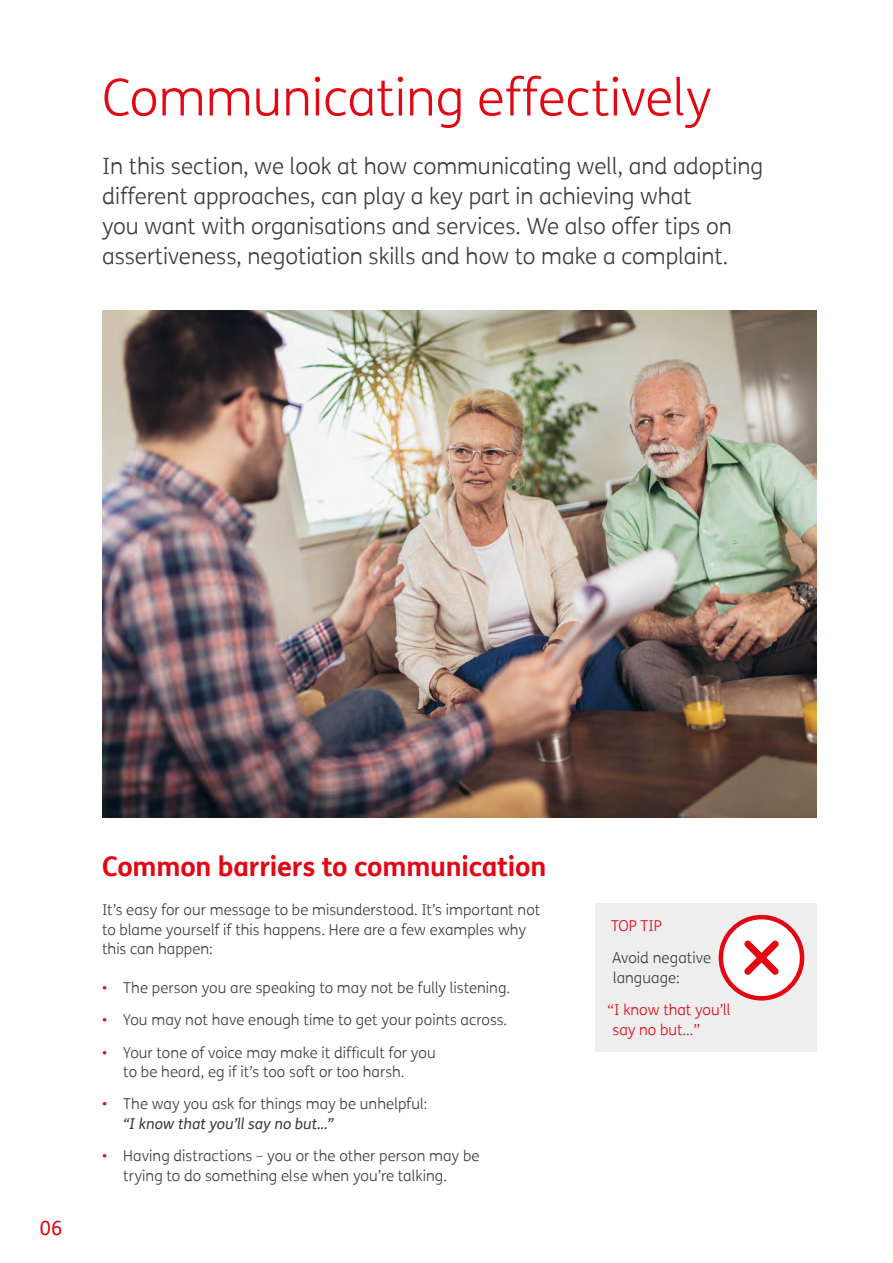
<style>
.page{position:relative;width:893px;height:1263px;background:#fff}
.page>*{position:absolute;margin:0;border:0;box-sizing:border-box;transform-origin:0 0}
.t1{font:300 51px "FS Me";color:#e30613}
.t2{font:700 27px "FS Me";letter-spacing:-.01em;color:#e30613}
.t3{font:300 22.5px/30px "FS Me";color:#3c3c3b}
.t4{font:19.5px "FS Me";color:#e30613}
.t5{font:300 15px/19.5px "FS Me";letter-spacing:.005em;color:#3c3c3b}
.t6{font:300 15px/19.5px "FS Me";color:#e30613}
.s1{color:#e30613}
.s2{font-weight:400;font-style:italic}
</style>
<div class="page">
<img style="left:102px;top:311px;width:714px;height:507px">
<div style="left:595px;top:903px;width:221px;height:149px;background:#eee"></div>
<div style="left:721px;top:917px;width:81px;height:81px;background:#fff;border-radius:50%"></div>
<div style="left:719px;top:915px;width:85px;height:85px;border:4px solid #e30613;border-radius:50%"></div>
<svg style="left:744px;top:940px;width:35px;height:35px"></svg>
<h1 class="t1" style="left:102px;top:63px;width:611px">Communicating effectively</h1>
<p class="t3" style="left:102px;top:151px;width:663px">In this section, we look at how communicating well, and adopting different approaches, can play a key part in achieving what<br>you want with organisations and services. We also offer tips on assertiveness, negotiation skills and how to make a complaint.</p>
<h3 class="t4" style="left:40px;top:1215px;width:24px">06</h3>
<h2 class="t2" style="left:102px;top:846px;width:446px">Common barriers to communication</h2>
<p class="t5" style="left:102px;top:900px;width:440px">It’s easy for our message to be misunderstood. It’s important not to blame yourself if this happens. Here are a few examples why this can happen:</p>
<p class="t5" style="left:102px;top:978px;width:410px"><span class="s1">•</span> The person you are speaking to may not be fully listening.</p>
<p class="t5" style="left:102px;top:1010px;width:407px"><span class="s1">•</span> You may not have enough time to get your points across.</p>
<p class="t5" style="left:123px;top:1042px;width:314px;text-indent:-21px"><span class="s1">•</span> Your tone of voice may make it difficult for you to be heard, eg if it’s too soft or too harsh.</p>
<p class="t5" style="left:123px;top:1094px;width:306px;text-indent:-21px"><span class="s1">•</span> The way you ask for things may be unhelpful: <span class="s2">“I know that you’ll say no but...”</span></p>
<p class="t5" style="left:123px;top:1146px;width:358px;text-indent:-21px"><span class="s1">•</span> Having distractions – you or the other person may be trying to do something else when you’re talking.</p>
<p class="t6" style="left:611px;top:916px;width:52px">TOP TIP</p>
<p class="t5" style="left:612px;top:948px;width:101px">Avoid negative language:</p>
<p class="t6" style="left:613px;top:1000px;width:119px;text-indent:-5px">“I know that you’ll say no but...”</p>
</div>
